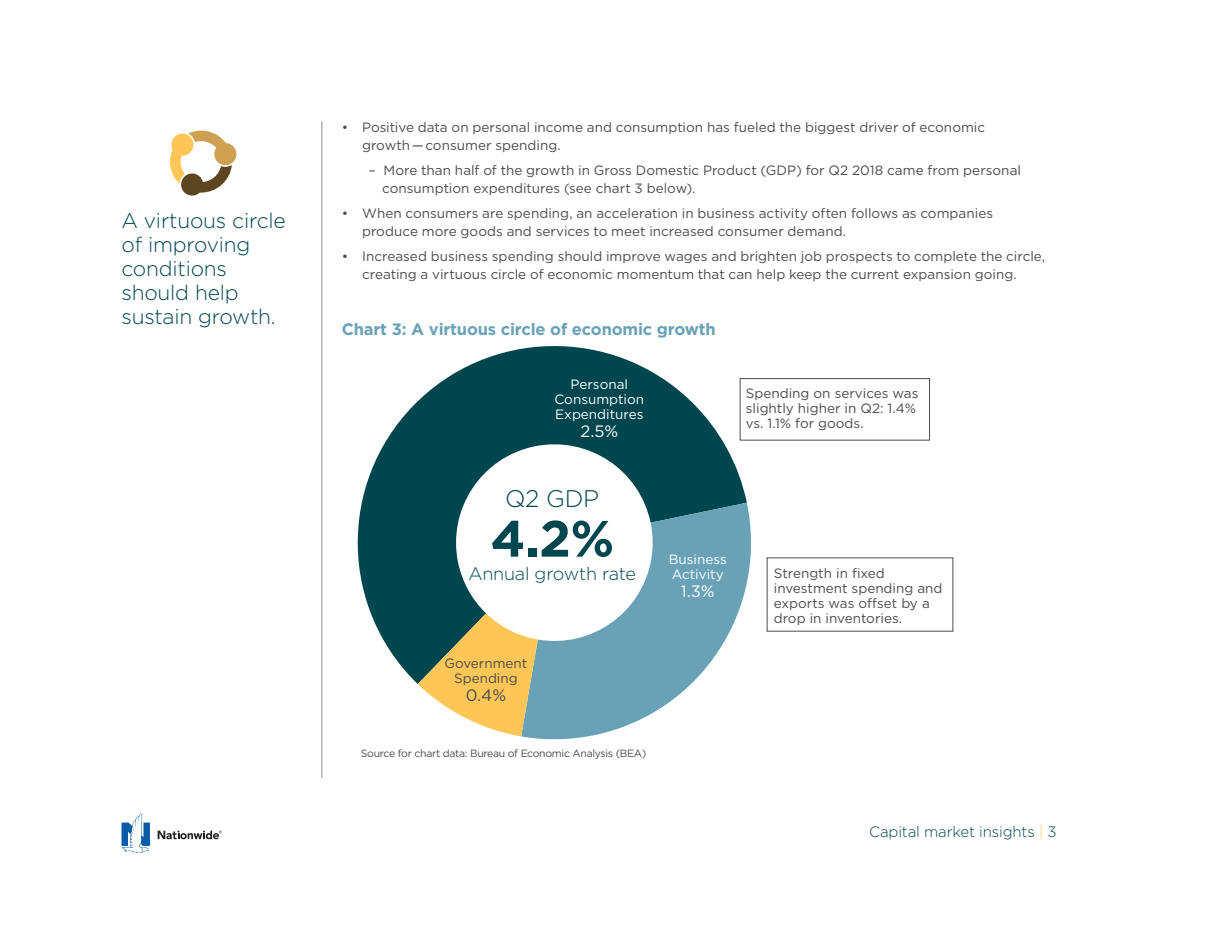
<style>
.page{position:relative;width:1215px;height:945px;background:#fff}
.page>*{position:absolute;margin:0;border:0;box-sizing:border-box;transform-origin:0 0}
.t1{font:700 51px "Gotham";color:#00464e}
.t2{font:300 24px "Gotham";color:#00464e}
.t3{font:300 21px/24px "Gotham";letter-spacing:-.01em;color:#00464e}
.t4{font:300 18px "Gotham";letter-spacing:-.01em;color:#00464e}
.t5{font:700 16.5px "Gotham";letter-spacing:-.01em;color:#69a2b7}
.t6{font:16.5px "Gotham";color:#fff}
.t7{font:16.5px "Gotham";color:#4b4c4d}
.t8{font:300 15px "Gotham";letter-spacing:-.01em;color:#00464e}
.t9{font:13.5px/15px "Gotham";color:#4b4c4d}
.t10{font:13.5px/15px "Gotham";color:#fff;text-align:center}
.t11{font:10.5px "Gotham";letter-spacing:-.03em;color:#4b4c4d}
.s1{color:#fec657}
</style>
<div class="page">
<svg style="left:158px;top:831px;width:64px;height:8px"></svg>
<svg style="left:122px;top:814px;width:28px;height:39px"></svg>
<hr style="left:321px;top:122px;width:1px;height:656px;background:#231f20">
<svg style="left:170px;top:131px;width:66px;height:65px"></svg>
<svg style="left:357px;top:346px;width:390px;height:338px;fill:#00464e"></svg>
<svg style="left:521px;top:503px;width:246px;height:237px"></svg>
<svg style="left:418px;top:613px;width:120px;height:123px"></svg>
<div style="left:767px;top:557px;width:186px;height:75px;border:1px solid #4b4c4d"></div>
<div style="left:740px;top:378px;width:190px;height:63px;border:1px solid #4b4c4d"></div>
<h3 class="t3" style="left:122px;top:208px;width:166px">A virtuous circle of improving conditions should help sustain growth.</h3>
<p class="t9" style="left:362px;top:118px;width:625px;line-height:18px;text-indent:-20px">• Positive data on personal income and consumption has fueled the biggest driver of economic growth — consumer spending.</p>
<p class="t9" style="left:382px;top:161px;width:640px;line-height:18px;text-indent:-14px">– More than half of the growth in Gross Domestic Product (GDP) for Q2 2018 came from personal consumption expenditures (see chart 3 below).</p>
<p class="t9" style="left:362px;top:204px;width:633px;line-height:18px;text-indent:-20px">• When consumers are spending, an acceleration in business activity often follows as companies produce more goods and services to meet increased consumer demand.</p>
<p class="t9" style="left:362px;top:246px;width:685px;line-height:18px;text-indent:-20px">• Increased business spending should improve wages and brighten job prospects to complete the circle, creating a virtuous circle of economic momentum that can help keep the current expansion going.</p>
<p class="t5" style="left:342px;top:319px;width:376px">Chart 3: A virtuous circle of economic growth</p>
<p class="t10" style="left:554px;top:376px;width:91px">Personal<br>Consumption<br>Expenditures</p>
<p class="t6" style="left:580px;top:421px;width:39px">2.5%</p>
<p class="t9" style="left:746px;top:385px;width:174px">Spending on services was slightly higher in Q2: 1.4% vs. 1.1% for goods.</p>
<h2 class="t2" style="left:505px;top:484px;width:96px">Q2 GDP</h2>
<h1 class="t1" style="left:490px;top:505px;width:125px">4.2%</h1>
<h3 class="t4" style="left:468px;top:563px;width:169px">Annual growth rate</h3>
<p class="t10" style="left:669px;top:552px;width:59px;text-align:left">Business<br>Activity</p>
<p class="t6" style="left:681px;top:581px;width:35px">1.3%</p>
<p class="t9" style="left:445px;top:655px;width:84px;text-align:center">Government<br>Spending</p>
<p class="t7" style="left:466px;top:685px;width:42px">0.4%</p>
<p class="t11" style="left:361px;top:747px;width:287px">Source for chart data: Bureau of Economic Analysis (BEA)</p>
<p class="t9" style="left:774px;top:566px;width:170px">Strength in fixed investment spending and exports was offset by a drop in inventories.</p>
<p class="t8" style="left:869px;top:822px;width:189px">Capital market insights <span class="s1">|</span> 3</p>
</div>
